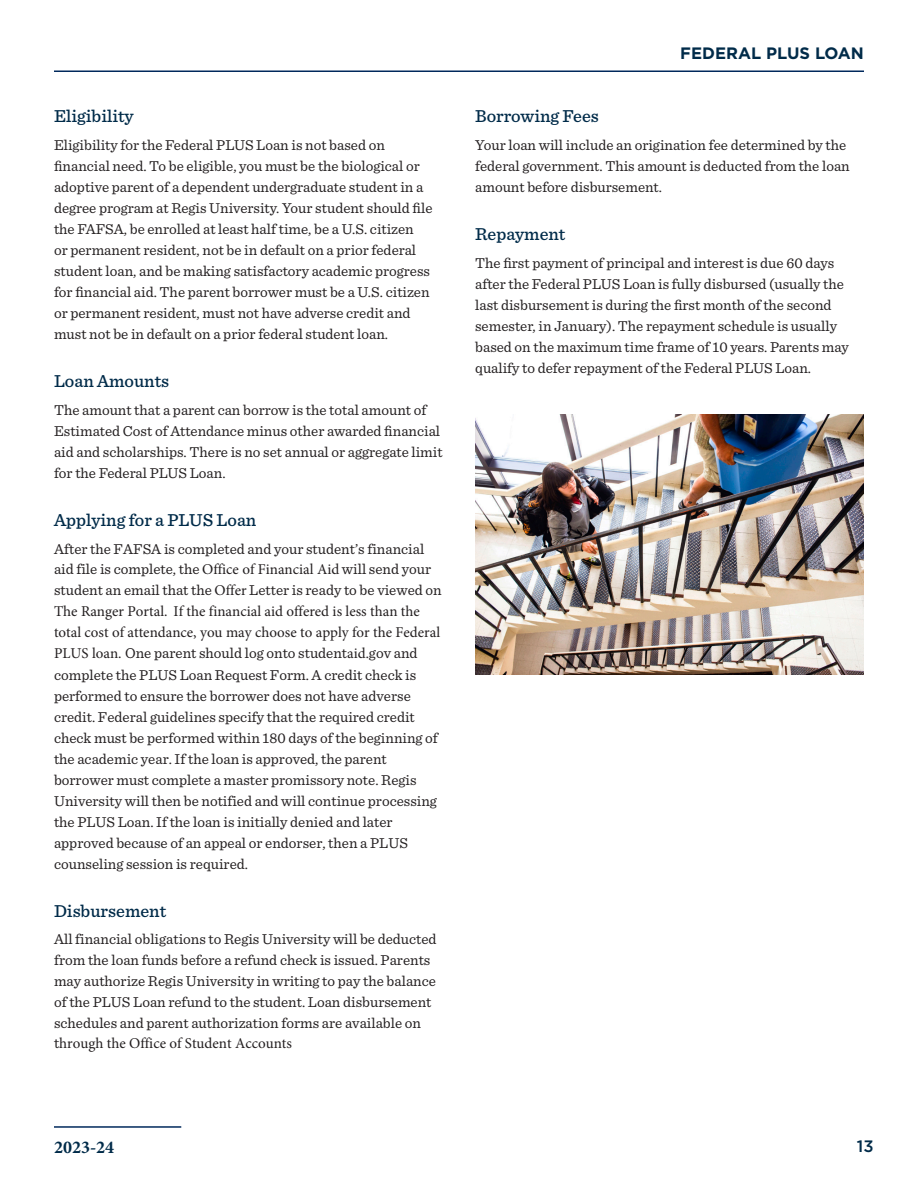
<style>
.page{position:relative;width:918px;height:1188px;background:#fff}
.page>*{position:absolute;margin:0;border:0;box-sizing:border-box;transform-origin:0 0}
.t1{font:500 18px "Sentinel";color:#002b49}
.t2{font:700 18px "Minion Pro";color:#002b49}
.t3{font:700 16.5px "Gotham";color:#002b49}
.t4{font:500 16.5px "Gotham";color:#002b49}
.t5{font:15px/21px "Sentinel";color:#231f20}
.t6{font:15px/21px "Minion Pro";color:#231f20}
.s1{font-family:"Minion Pro"}
.s2{font-family:"Sentinel"}
</style>
<div class="page">
<hr style="left:54px;top:70px;width:810px;height:2px;background:#00295c">
<hr style="left:54px;top:1126px;width:127px;height:2px;background:#00295c">
<img style="left:475px;top:415px;width:389px;height:259px">
<p class="t1" style="left:54px;top:103px;width:81px">Eligibility</p>
<p class="t5" style="left:54px;top:134px;width:380px">Eligibility for the Federal PLUS Loan is not based on financial need. To be eligible, you must be the biological or adoptive parent of a dependent undergraduate student in a degree program at Regis University. Your student should file the FAFSA, be enrolled at least half time, be a U.S. citizen<br>or permanent resident, not be in default on a prior federal student loan, and be making satisfactory academic progress for financial aid. The parent borrower must be a U.S. citizen or permanent resident, must not have adverse credit and must not be in default on a prior federal student loan.</p>
<p class="t1" style="left:54px;top:367px;width:117px">Loan Amounts</p>
<p class="t5" style="left:54px;top:398px;width:390px">The amount that a parent can borrow is the total amount of Estimated Cost of Attendance minus other awarded financial aid and scholarships. There is no set annual or aggregate limit for the Federal PLUS Loan.</p>
<p class="t1" style="left:54px;top:506px;width:204px">Applying for a PLUS Loan</p>
<p class="t5" style="left:54px;top:537px;width:389px;line-height:20.5px">After the FAFSA is completed and your student’s financial aid file is complete, the <span class="s1">Office of Financial Aid</span> will send your student an email that the <span class="s1">Offer</span> Letter is ready to be viewed on</p>
<p class="t6" style="left:54px;top:601px;width:388px">The Ranger Portal. If the financial aid offered is less than the total cost of attendance, you may choose to apply for the Federal</p>
<p class="t5" style="left:54px;top:641px;width:385px"><span class="s1">PLUS loan.</span> One parent should log onto student<span class="s1">aid</span>.gov and complete the PLUS Loan Request Form. A credit check is performed to ensure the borrower does not have adverse credit. Federal guidelines specify that the required credit check must be performed within 180 days of the beginning of the academic year. If the loan is approved, the parent borrower must complete a master promissory note. Regis University will then be notified and will continue processing the PLUS Loan. If the loan is initially denied and later approved because of an appeal or endorser, then a PLUS counseling session is required.</p>
<p class="t1" style="left:54px;top:897px;width:114px">Disbursement</p>
<p class="t5" style="left:54px;top:928px;width:384px">All financial obligations to Regis University will be deducted from the loan funds before a refund check is issued. Parents may authorize Regis University in writing to pay the balance of the PLUS Loan refund to the student. Loan disbursement schedules and parent authorization forms are available on</p>
<p class="t6" style="left:54px;top:1033px;width:240px"><span class="s2">t</span>hrough the Office of Student Accounts</p>
<p class="t3" style="left:680px;top:43px;width:185px">FEDERAL PLUS LOAN</p>
<p class="t1" style="left:475px;top:103px;width:125px">Borrowing Fees</p>
<p class="t5" style="left:475px;top:134px;width:376px">Your loan will include an origination fee determined by the federal government. This amount is deducted from the loan amount before disbursement.</p>
<p class="t1" style="left:475px;top:220px;width:92px">Repayment</p>
<p class="t5" style="left:475px;top:251px;width:375px">The first payment of principal and interest is due 60 days after the Federal PLUS Loan is fully disbursed (usually the last disbursement is during the first month of the second semester, in January). The repayment schedule is usually based on the maximum time frame of 10 years. Parents may qualify to defer repayment of the Federal PLUS Loan.</p>
<p class="t2" style="left:54px;top:1135px;width:62px">2023-24</p>
<p class="t4" style="left:857px;top:1135px;width:18px">13</p>
</div>
